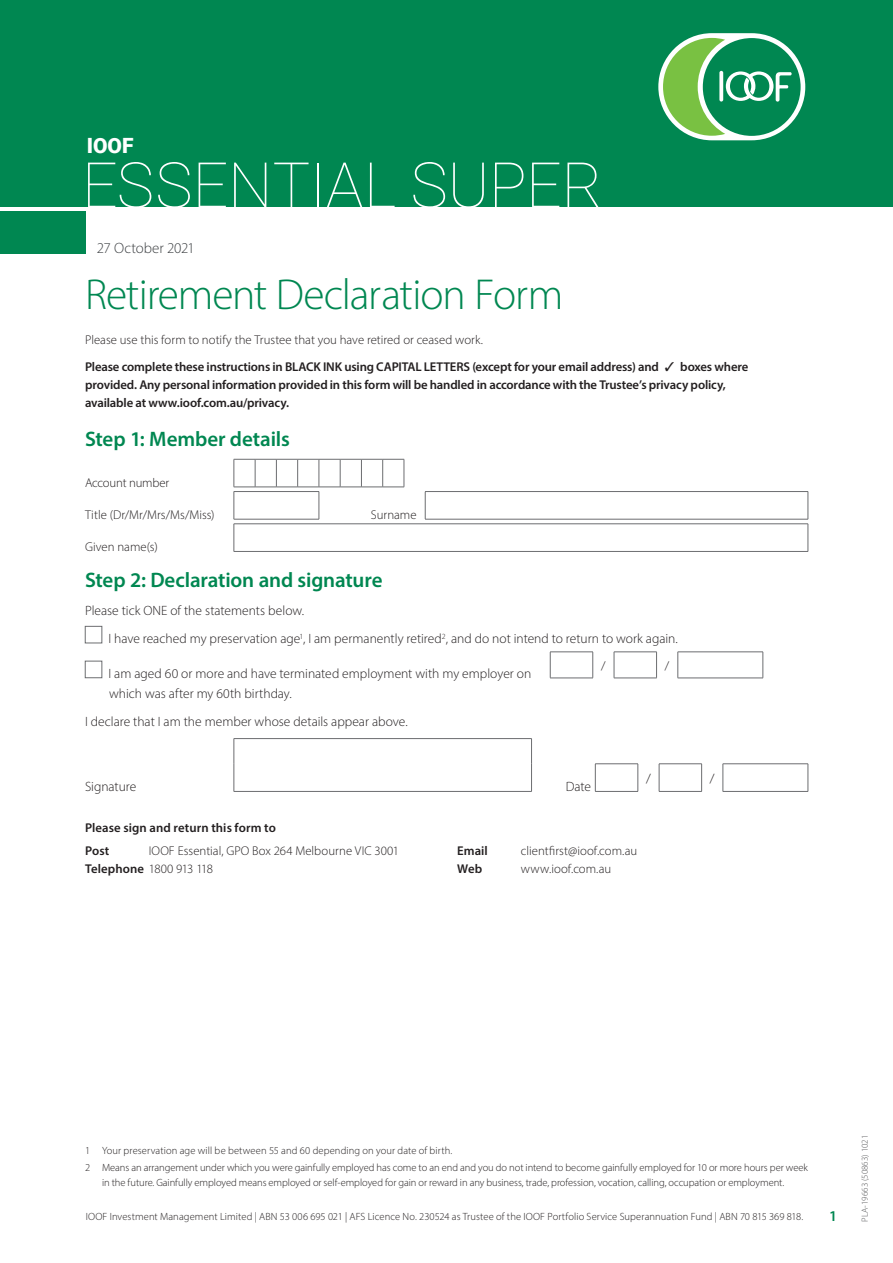
<style>
.page{position:relative;width:893px;height:1263px;background:#fff}
.page>*{position:absolute;margin:0;border:0;box-sizing:border-box;transform-origin:0 0}
.t1{font:100 63px "Roboto";letter-spacing:-.005em;color:#fff}
._00_Main_Header{font:300 43.5px "Myriad Pro";letter-spacing:-.025em;color:#008751}
._01_Subhead_1{font:600 21px "Myriad Pro";letter-spacing:-.005em;color:#008751}
.t2{font:900 21px "Roboto";color:#fff}
._05_Date{font:300 15px "Myriad Pro";letter-spacing:-.01em;color:#3c3f42}
.t3{font:600 15px "Myriad Pro";color:#008751}
._07_Body_Text{font:300 13.5px "Myriad Pro";color:#231f20}
._07B_Form_box_title{font:300 13.5px "Myriad Pro";letter-spacing:-.005em;color:#231f20}
._07A_Form_body_copy{font:600 12.75px/18px "Myriad Pro";letter-spacing:-.01em;color:#231f20}
._07A_Form_body_copy-2{font:300 12.75px "Myriad Pro";letter-spacing:.005em;color:#231f20}
._07A_Form_body_copy-3{font:600 12.75px "Myriad Pro";letter-spacing:.01em;color:#231f20}
._07A_Form_body_copy-4{font:300 12.75px "Myriad Pro";letter-spacing:-.055em;color:#231f20}
._07A_Form_body_copy-5{font:300 12.75px "Myriad Pro";letter-spacing:-.015em;color:#231f20}
._00_Disclaimer{font:300 10.5px/15px "Myriad Pro";color:#231f20}
._04_Job_Number{font:300 9px "Myriad Pro";color:#57585a}
.s1{font-weight:600}
</style>
<div class="page">
<div style="left:0;top:211px;width:86px;height:42px;background:#008751"></div>
<div style="left:0;top:0;width:893px;height:207px;background:#008751"></div>
<div style="left:658px;top:33px;width:147px;height:107px;background:#fff;border-radius:54px"></div>
<div style="left:703px;top:38px;width:98px;height:98px;background:#008751;border-radius:50%"></div>
<svg style="left:663px;top:38px;width:129px;height:98px"></svg>
<svg style="left:233px;top:459px;width:576px;height:92px"></svg>
<hr style="left:234px;top:551px;width:574px;height:1px;background:#6c6d70">
<div style="left:85px;top:626px;width:17px;height:17px;background:#fff;border:1px solid #6c6d70"></div>
<hr style="left:550px;top:678px;width:43px;height:1px;background:#6c6d70">
<hr style="left:614px;top:678px;width:43px;height:1px;background:#6c6d70">
<svg style="left:85px;top:652px;width:679px;height:26px"></svg>
<hr style="left:678px;top:678px;width:85px;height:1px;background:#6c6d70">
<div style="left:85px;top:661px;width:17px;height:17px;background:#fff;border:1px solid #6c6d70"></div>
<hr style="left:234px;top:791px;width:298px;height:1px;background:#6c6d70">
<hr style="left:595px;top:791px;width:43px;height:1px;background:#6c6d70">
<hr style="left:659px;top:791px;width:43px;height:1px;background:#6c6d70">
<svg style="left:233px;top:738px;width:576px;height:53px"></svg>
<hr style="left:723px;top:791px;width:85px;height:1px;background:#6c6d70">
<hr style="left:595px;top:763px;width:43px;height:1px;background:#6c6d70">
<hr style="left:659px;top:763px;width:43px;height:1px;background:#6c6d70">
<hr style="left:723px;top:763px;width:85px;height:1px;background:#6c6d70">
<h3 class="t2" style="left:87px;top:131px;width:48px">IOOF</h3>
<h1 class="t1" style="left:82px;top:141px;width:522px">ESSENTIAL SUPER</h1>
<p class="_05_Date" style="left:97px;top:239px;width:100px">27 October 2021</p>
<p class="_00_Main_Header" style="left:85px;top:268px;width:480px">Retirement Declaration Form</p>
<p class="_07A_Form_body_copy-2" style="left:85px;top:332px;width:399px">Please use this form to notify the Trustee that you have retired or ceased work.</p>
<p class="_07A_Form_body_copy" style="left:85px;top:357px;width:665px">Please complete these instructions in BLACK INK using CAPITAL LETTERS (except for your email address) and ✓ boxes where provided. Any personal information provided in this form will be handled in accordance with the Trustee’s privacy policy, available at www.ioof.com.au/privacy.</p>
<p class="_01_Subhead_1" style="left:85px;top:426px;width:206px">Step 1: Member details</p>
<p class="_07A_Form_body_copy-5" style="left:85px;top:475px;width:86px">Account number</p>
<p class="_07A_Form_body_copy-2" style="left:85px;top:507px;width:131px">Title (Dr/Mr/Mrs/Ms/Miss)</p>
<p class="_07A_Form_body_copy-2" style="left:371px;top:507px;width:47px">Surname</p>
<p class="_07A_Form_body_copy-2" style="left:85px;top:539px;width:74px">Given name(s)</p>
<p class="_01_Subhead_1" style="left:85px;top:567px;width:299px">Step 2: Declaration and signature</p>
<p class="_07_Body_Text" style="left:85px;top:602px;width:221px">Please tick ONE of the statements below.</p>
<p class="_07_Body_Text" style="left:108px;top:630px;width:571px">I have reached my preservation age<sup>1</sup>, I am permanently retired<sup>2</sup>, and do not intend to return to work again.</p>
<p class="_07_Body_Text" style="left:108px;top:665px;width:424px">I am aged 60 or more and have terminated employment with my employer on</p>
<p class="_07A_Form_body_copy-2" style="left:601px;top:658px;width:6px">/</p>
<p class="_07A_Form_body_copy-2" style="left:665px;top:658px;width:6px">/</p>
<p class="_07_Body_Text" style="left:109px;top:685px;width:184px">which was after my 60th birthday.</p>
<p class="_07_Body_Text" style="left:85px;top:713px;width:324px">I declare that I am the member whose details appear above.</p>
<p class="_07B_Form_box_title" style="left:85px;top:779px;width:53px">Signature</p>
<p class="_07B_Form_box_title" style="left:566px;top:779px;width:27px">Date</p>
<p class="_07B_Form_box_title" style="left:646px;top:770px;width:6px">/</p>
<p class="_07B_Form_box_title" style="left:710px;top:770px;width:6px">/</p>
<p class="_07A_Form_body_copy-3" style="left:85px;top:820px;width:192px">Please sign and return this form to</p>
<p class="_07A_Form_body_copy" style="left:85px;top:841px;width:26px">Post</p>
<p class="_07A_Form_body_copy-2" style="left:149px;top:843px;width:252px">IOOF Essential, GPO Box 264 Melbourne VIC 3001</p>
<p class="_07A_Form_body_copy-4" style="left:85px;top:861px;width:129px"><span class="s1">Telephone</span> 1800 913 118</p>
<p class="_07A_Form_body_copy" style="left:457px;top:841px;width:32px">Email</p>
<p class="_07A_Form_body_copy-2" style="left:521px;top:843px;width:118px">clientfirst@ioof.com.au</p>
<p class="_07A_Form_body_copy" style="left:457px;top:859px;width:27px">Web</p>
<p class="_07A_Form_body_copy-2" style="left:521px;top:861px;width:92px">www.ioof.com.au</p>
<p class="_00_Disclaimer" style="left:85px;top:1142px;width:369px">1 Your preservation age will be between 55 and 60 depending on your date of birth.</p>
<p class="_00_Disclaimer" style="left:102px;top:1159px;width:707px;text-indent:-17px">2 Means an arrangement under which you were gainfully employed has come to an end and you do not intend to become gainfully employed for 10 or more hours per week in the future. Gainfully employed means employed or self-employed for gain or reward in any business, trade, profession, vocation, calling, occupation or employment.</p>
<p class="_00_Disclaimer" style="left:86px;top:1209px;width:719px">IOOF Investment Management Limited | ABN 53 006 695 021 | AFS Licence No. 230524 as Trustee of the IOOF Portfolio Service Superannuation Fund | ABN 70 815 369 818.</p>
<h3 class="t3" style="left:829px;top:1206px;width:10px">1</h3>
<p class="_04_Job_Number" style="left:859px;top:1221px;width:88px;rotate:-90deg">PLA-19663 (50863) 1021</p>
</div>
